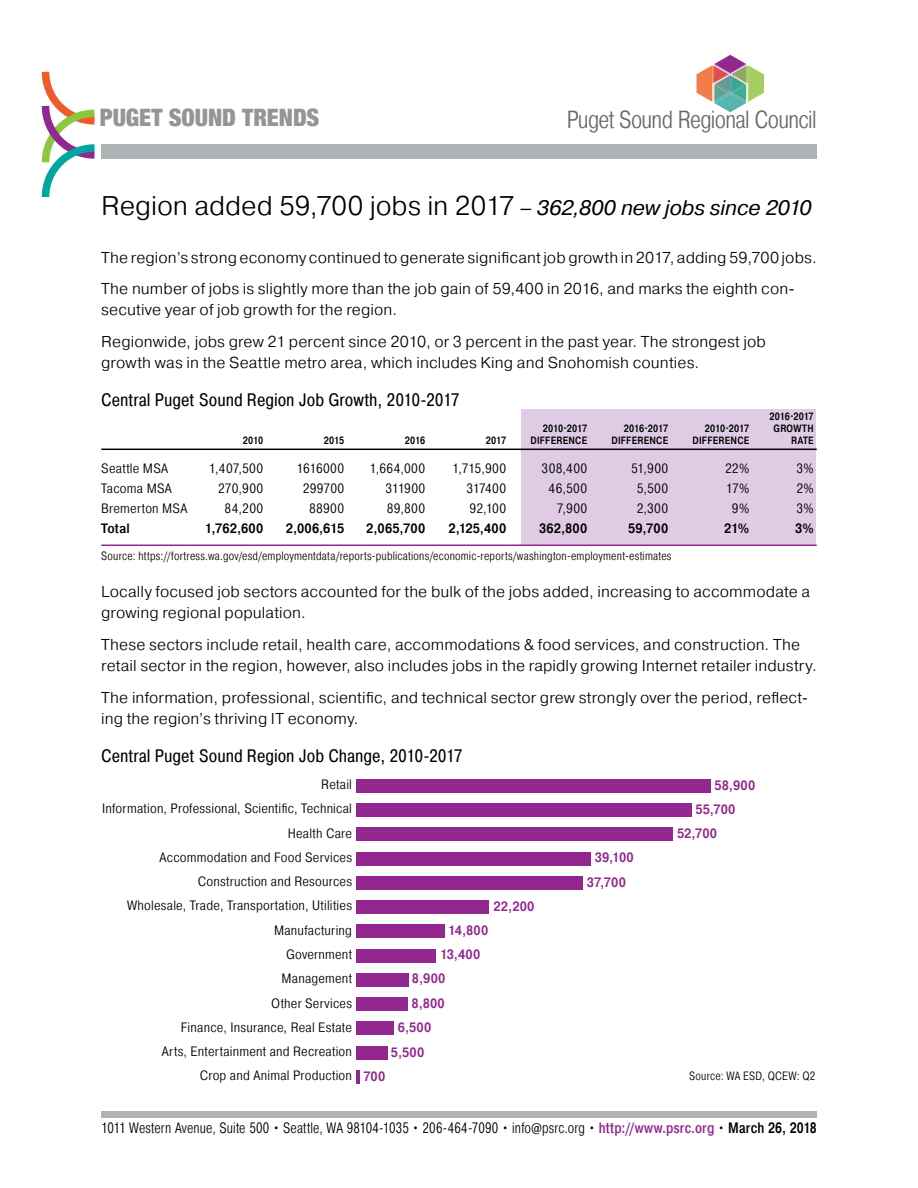
<style>
.page{position:relative;width:918px;height:1188px;background:#fff}
.page>*{position:absolute;margin:0;border:0;box-sizing:border-box;transform-origin:0 0}
.t1{font:300 27px "Pragmatica";letter-spacing:-.005em;color:#000}
.t2{font:300 24.6px "Pragmatica Cond";letter-spacing:-.03em;color:#4d4d4f}
.t3{font:900 condensed 24px "Helvetica Neue";letter-spacing:-.005em;color:#939598}
.t4{font:18px "Pragmatica Cond";color:#000}
.t5{font:300 15.75px/21px "Pragmatica";letter-spacing:.005em;color:#000}
.t6{font:300 15px "Pragmatica Cond";letter-spacing:.01em;color:#000;scale:.95 1}
.t7{font:300 13.5px/24.3px "Pragmatica Cond";letter-spacing:.015em;color:#000;text-align:right;scale:1.1 1}
.t8{font:500 13.5px/23.9px "Pragmatica Cond";letter-spacing:.015em;color:#92278f;scale:1.1 1}
.t9{font:500 13.5px "Pragmatica Cond";letter-spacing:.01em;color:#000;scale:1.1 1}
.t10{font:300 12px "Pragmatica Cond";letter-spacing:.02em;color:#000}
.t11{font:500 10.5px "Pragmatica Cond";letter-spacing:.02em;color:#000}
.t12{font:500 10.5px "Pragmatica Cond";letter-spacing:-.005em;color:#000}
.s1{font-weight:400;font-style:italic;font-size:21px}
.s2{font-weight:500;color:#92278f}
.s3{font-weight:500}
</style>
<div class="page">
<div style="left:522px;top:410px;width:294px;height:135px;background:#dfcce4"></div>
<svg style="left:696px;top:54px;width:68px;height:59px"></svg>
<svg style="left:41px;top:71px;width:54px;height:127px"></svg>
<div style="left:101px;top:144px;width:716px;height:15px;background:#b1b4b6"></div>
<div style="left:101px;top:1111px;width:716px;height:6px;background:#b1b4b6"></div>
<hr style="left:101px;top:449px;width:716px;height:1px;background:#000">
<hr style="left:101px;top:545px;width:716px;height:1px;background:#92278f">
<div style="left:356px;top:779px;width:354px;height:14px;background:#92278f"></div>
<div style="left:356px;top:803px;width:336px;height:14px;background:#92278f"></div>
<div style="left:356px;top:828px;width:317px;height:13px;background:#92278f"></div>
<div style="left:356px;top:852px;width:235px;height:13px;background:#92278f"></div>
<div style="left:356px;top:876px;width:227px;height:14px;background:#92278f"></div>
<div style="left:356px;top:900px;width:133px;height:14px;background:#92278f"></div>
<div style="left:356px;top:925px;width:89px;height:13px;background:#92278f"></div>
<div style="left:356px;top:949px;width:80px;height:13px;background:#92278f"></div>
<div style="left:356px;top:973px;width:53px;height:14px;background:#92278f"></div>
<div style="left:356px;top:997px;width:52px;height:14px;background:#92278f"></div>
<div style="left:356px;top:1022px;width:38px;height:13px;background:#92278f"></div>
<div style="left:356px;top:1046px;width:32px;height:13px;background:#92278f"></div>
<hr style="left:356px;top:1070px;width:4px;height:14px;background:#92278f">
<h3 class="t3" style="left:100px;top:98px;width:221px">PUGET SOUND TRENDS</h3>
<h2 class="t2" style="left:567px;top:105px;width:252px">Puget Sound Regional Council</h2>
<h1 class="t1" style="left:101px;top:188px;width:712px">Region added 59,700 jobs in 2017 <span class="s1">– 362,800 new jobs since 2010</span></h1>
<p class="t5" style="left:101px;top:241px;width:717px;line-height:31.8px">The region’s strong economy continued to generate significant job growth in 2017, adding 59,700 jobs.<br>The number of jobs is slightly more than the job gain of 59,400 in 2016, and marks the eighth con-</p>
<p class="t5" style="left:101px;top:294px;width:666px;line-height:31.8px">secutive year of job growth for the region.<br>Regionwide, jobs grew 21 percent since 2010, or 3 percent in the past year. The strongest job</p>
<p class="t5" style="left:101px;top:352px;width:600px">growth was in the Seattle metro area, which includes King and Snohomish counties.</p>
<p class="t4" style="left:101px;top:389px;width:360px">Central Puget Sound Region Job Growth, 2010-2017</p>
<p class="t12" style="left:769px;top:410px;width:46px">2016-2017</p>
<p class="t12" style="left:543px;top:422px;width:46px">2010-2017</p>
<p class="t12" style="left:624px;top:422px;width:46px">2016-2017</p>
<p class="t12" style="left:705px;top:422px;width:46px">2010-2017</p>
<p class="t11" style="left:774px;top:422px;width:42px">GROWTH</p>
<p class="t11" style="left:243px;top:434px;width:22px">2010</p>
<p class="t11" style="left:324px;top:434px;width:22px">2015</p>
<p class="t11" style="left:405px;top:434px;width:22px">2016</p>
<p class="t11" style="left:486px;top:434px;width:22px">2017</p>
<p class="t11" style="left:530px;top:434px;width:58px">DIFFERENCE</p>
<p class="t11" style="left:611px;top:434px;width:58px">DIFFERENCE</p>
<p class="t11" style="left:692px;top:434px;width:58px">DIFFERENCE</p>
<p class="t11" style="left:791px;top:434px;width:24px">RATE</p>
<p class="t7" style="left:101px;top:456px;width:62px">Seattle MSA</p>
<p class="t7" style="left:209px;top:456px;width:51px">1,407,500</p>
<p class="t7" style="left:297px;top:456px;width:45px">1616000</p>
<p class="t7" style="left:370px;top:456px;width:52px">1,664,000</p>
<p class="t7" style="left:452px;top:456px;width:51px">1,715,900</p>
<p class="t7" style="left:542px;top:456px;width:43px">308,400</p>
<p class="t7" style="left:631px;top:456px;width:35px">51,900</p>
<p class="t7" style="left:725px;top:456px;width:24px">22%</p>
<p class="t7" style="left:797px;top:456px;width:17px">3%</p>
<p class="t7" style="left:101px;top:477px;width:66px">Tacoma MSA</p>
<p class="t7" style="left:218px;top:477px;width:43px">270,900</p>
<p class="t7" style="left:303px;top:477px;width:39px">299700</p>
<p class="t7" style="left:385px;top:477px;width:38px">311900</p>
<p class="t7" style="left:466px;top:477px;width:38px">317400</p>
<p class="t7" style="left:549px;top:477px;width:37px">46,500</p>
<p class="t7" style="left:637px;top:477px;width:30px">5,500</p>
<p class="t7" style="left:726px;top:477px;width:23px">17%</p>
<p class="t7" style="left:796px;top:477px;width:17px">2%</p>
<p class="t7" style="left:101px;top:497px;width:80px">Bremerton MSA</p>
<p class="t7" style="left:225px;top:497px;width:37px">84,200</p>
<p class="t7" style="left:309px;top:497px;width:33px">88900</p>
<p class="t7" style="left:387px;top:497px;width:36px">89,800</p>
<p class="t7" style="left:470px;top:497px;width:35px">92,100</p>
<p class="t7" style="left:557px;top:497px;width:29px">7,900</p>
<p class="t7" style="left:637px;top:497px;width:30px">2,300</p>
<p class="t7" style="left:732px;top:497px;width:17px">9%</p>
<p class="t7" style="left:797px;top:497px;width:17px">3%</p>
<p class="t9" style="left:101px;top:521px;width:28px">Total</p>
<p class="t9" style="left:205px;top:521px;width:55px">1,762,600</p>
<p class="t9" style="left:286px;top:521px;width:55px">2,006,615</p>
<p class="t9" style="left:366px;top:521px;width:55px">2,065,700</p>
<p class="t9" style="left:448px;top:521px;width:54px">2,125,400</p>
<p class="t9" style="left:539px;top:521px;width:45px">362,800</p>
<p class="t9" style="left:628px;top:521px;width:38px">59,700</p>
<p class="t9" style="left:724px;top:521px;width:24px">21%</p>
<p class="t9" style="left:795px;top:521px;width:18px">3%</p>
<p class="t10" style="left:101px;top:549px;width:572px">Source: https://fortress.wa.gov/esd/employmentdata/reports-publications/economic-reports/washington-employment-estimates</p>
<p class="t5" style="left:101px;top:581px;width:711px">Locally focused job sectors accounted for the bulk of the jobs added, increasing to accommodate a growing regional population.</p>
<p class="t5" style="left:101px;top:634px;width:717px">These sectors include retail, health care, accommodations &amp; food services, and construction. The retail sector in the region, however, also includes jobs in the rapidly growing Internet retailer industry.</p>
<p class="t5" style="left:101px;top:687px;width:708px">The information, professional, scientific, and technical sector grew strongly over the period, reflect&shy;ing the region’s thriving IT economy.</p>
<p class="t4" style="left:101px;top:744px;width:363px">Central Puget Sound Region Job Change, 2010-2017</p>
<p class="t7" style="left:102px;top:772px;width:229px">Retail<br>Information, Professional, Scientific, Technical<br>Health Care<br>Accommodation and Food Services<br>Construction and Resources<br>Wholesale, Trade, Transportation, Utilities<br>Manufacturing<br>Government<br>Management<br>Other Services<br>Finance, Insurance, Real Estate<br>Arts, Entertainment and Recreation<br>Crop and Animal Production</p>
<p class="t8" style="left:695px;top:774px;width:56px;text-indent:19px">58,900<br>55,700</p>
<p class="t8" style="left:677px;top:822px;width:38px">52,700</p>
<p class="t8" style="left:595px;top:846px;width:37px">39,100</p>
<p class="t8" style="left:587px;top:870px;width:37px">37,700</p>
<p class="t8" style="left:493px;top:895px;width:39px">22,200</p>
<p class="t8" style="left:448px;top:918px;width:38px">14,800</p>
<p class="t8" style="left:440px;top:943px;width:38px">13,400</p>
<p class="t8" style="left:412px;top:967px;width:32px">8,900</p>
<p class="t8" style="left:412px;top:991px;width:32px">8,800</p>
<p class="t8" style="left:398px;top:1016px;width:32px">6,500</p>
<p class="t8" style="left:391px;top:1041px;width:32px">5,500</p>
<p class="t8" style="left:363px;top:1065px;width:21px">700</p>
<p class="t10" style="left:689px;top:1069px;width:128px">Source: WA ESD, QCEW: Q2</p>
<p class="t6" style="left:101px;top:1119px;width:755px">1011 Western Avenue, Suite 500 • Seattle, WA 98104-1035 • 206-464-7090 • info@psrc.org • <span class="s2">http://www.psrc.org</span> • <span class="s3">March 26, 2018</span></p>
</div>
